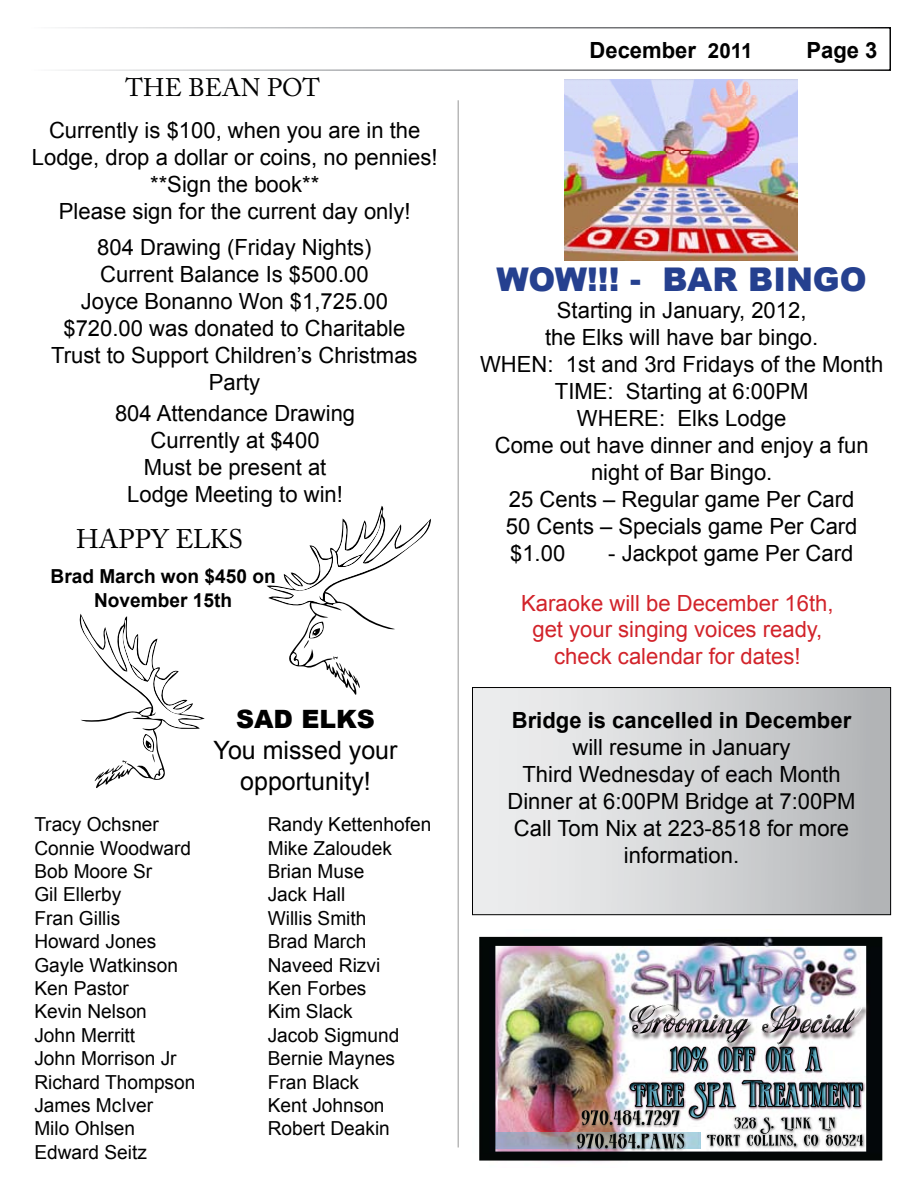
<style>
.page{position:relative;width:918px;height:1188px;background:#fff}
.page>*{position:absolute;margin:0;border:0;box-sizing:border-box;transform-origin:0 0}
.t1{font:900 32.7px "Arial";color:#25408f}
.t2{font:26.7px "Adobe Caslon Pro";color:#000}
.t3{font:25.2px/30.6px "Arial";color:#000;text-align:center}
.t4{font:25.2px "Adobe Caslon Pro";color:#000}
.t5{font:900 25.2px "Arial";color:#000}
.t6{font:22.35px/27px "Arial";color:#000;text-align:center}
.t7{font:22.35px/27px "Arial";color:#d2232a;text-align:center}
.t8{font:700 22.35px "Arial";color:#000}
.t9{font:19.35px/23.4px "Arial";color:#000}
.t10{font:700 19.35px/23.4px "Arial";color:#000;text-align:center}
.s1{font-size:20.85px}
</style>
<div class="page">
<div style="left:27px;top:27px;width:864px;height:44px;border:2px solid #fff"></div>
<hr style="left:458px;top:100px;width:1px;height:1048px;background:#000">
<svg style="left:79px;top:614px;width:126px;height:174px"></svg>
<svg style="left:267px;top:506px;width:164px;height:189px"></svg>
<img style="left:479px;top:937px;width:403px;height:224px">
<img style="left:565px;top:80px;width:233px;height:181px">
<div style="left:472px;top:688px;width:419px;height:227px;background:linear-gradient(to right,#f3f4f4,#b4b6b8)"></div>
<div style="left:472px;top:687px;width:419px;height:228px;border:1px solid #000"></div>
<p class="t4" style="left:126px;top:72px;width:196px">THE BEAN POT</p>
<p class="t6" style="left:32px;top:117px;width:407px">Currently is $100, when you are in the Lodge, drop a dollar or coins, no pennies! **Sign the book**<br>Please sign for the current day only!</p>
<p class="t6" style="left:51px;top:234px;width:368px">804 Drawing (Friday Nights)<br>Current Balance Is $500.00<br>Joyce Bonanno Won $1,725.00 $720.00 was donated to Charitable<br>Trust to Support Children’s Christmas<br>Party</p>
<p class="t6" style="left:115px;top:400px;width:242px">804 Attendance Drawing<br>Currently at $400<br>Must be present at<br>Lodge Meeting to win!</p>
<p class="t2" style="left:76px;top:523px;width:168px">HAPPY ELKS</p>
<p class="t10" style="left:51px;top:566px;width:227px">Brad March won $450 on<br>November 15th</p>
<p class="t9" style="left:34px;top:813px;width:163px">Tracy Ochsner<br>Connie Woodward<br>Bob Moore Sr<br>Gil Ellerby<br>Fran Gillis<br>Howard Jones<br>Gayle Watkinson<br>Ken Pastor<br>Kevin Nelson<br>John Merritt<br>John Morrison Jr<br>Richard Thompson<br>James McIver<br>Milo Ohlsen<br>Edward Seitz</p>
<p class="t5" style="left:236px;top:701px;width:140px">SAD ELKS</p>
<p class="t3" style="left:214px;top:735px;width:185px">You missed your opportunity!</p>
<p class="t9" style="left:268px;top:813px;width:165px">Randy Kettenhofen<br>Mike Zaloudek<br>Brian Muse<br>Jack Hall<br>Willis Smith<br>Brad March<br>Naveed Rizvi<br>Ken Forbes<br>Kim Slack<br>Jacob Sigmund<br>Bernie Maynes<br>Fran Black<br>Kent Johnson<br>Robert Deakin</p>
<p class="t8" style="left:590px;top:36px;width:165px">December <span class="s1">2011</span></p>
<p class="t8" style="left:806px;top:36px;width:73px">Page 3</p>
<h1 class="t1" style="left:497px;top:256px;width:372px">WOW!!! - BAR BINGO</h1>
<p class="t6" style="left:557px;top:297px;width:251px">Starting in January, 2012,</p>
<p class="t6" style="left:545px;top:324px;width:275px">the Elks will have bar bingo.</p>
<p class="t6" style="left:480px;top:351px;width:405px">WHEN: 1st and 3rd Fridays of the Month</p>
<p class="t6" style="left:555px;top:378px;width:255px">TIME: Starting at 6:00PM</p>
<p class="t6" style="left:577px;top:405px;width:211px">WHERE: Elks Lodge</p>
<p class="t6" style="left:495px;top:432px;width:375px">Come out have dinner and enjoy a fun</p>
<p class="t6" style="left:591px;top:459px;width:183px">night of Bar Bingo.</p>
<p class="t6" style="left:509px;top:486px;width:347px">25 Cents – Regular game Per Card</p>
<p class="t6" style="left:506px;top:513px;width:353px">50 Cents – Specials game Per Card</p>
<p class="t6" style="left:510px;top:540px;width:57px">$1.00</p>
<p class="t6" style="left:608px;top:540px;width:247px">- Jackpot game Per Card</p>
<p class="t7" style="left:521px;top:589px;width:314px">Karaoke will be December 16th, get your singing voices ready, check calendar for dates!</p>
<p class="t8" style="left:512px;top:706px;width:341px">Bridge is cancelled in December</p>
<p class="t6" style="left:508px;top:734px;width:350px">will resume in January<br>Third Wednesday of each Month<br>Dinner at 6:00PM Bridge at 7:00PM<br>Call Tom Nix at 223-8518 for more information.</p>
</div>
